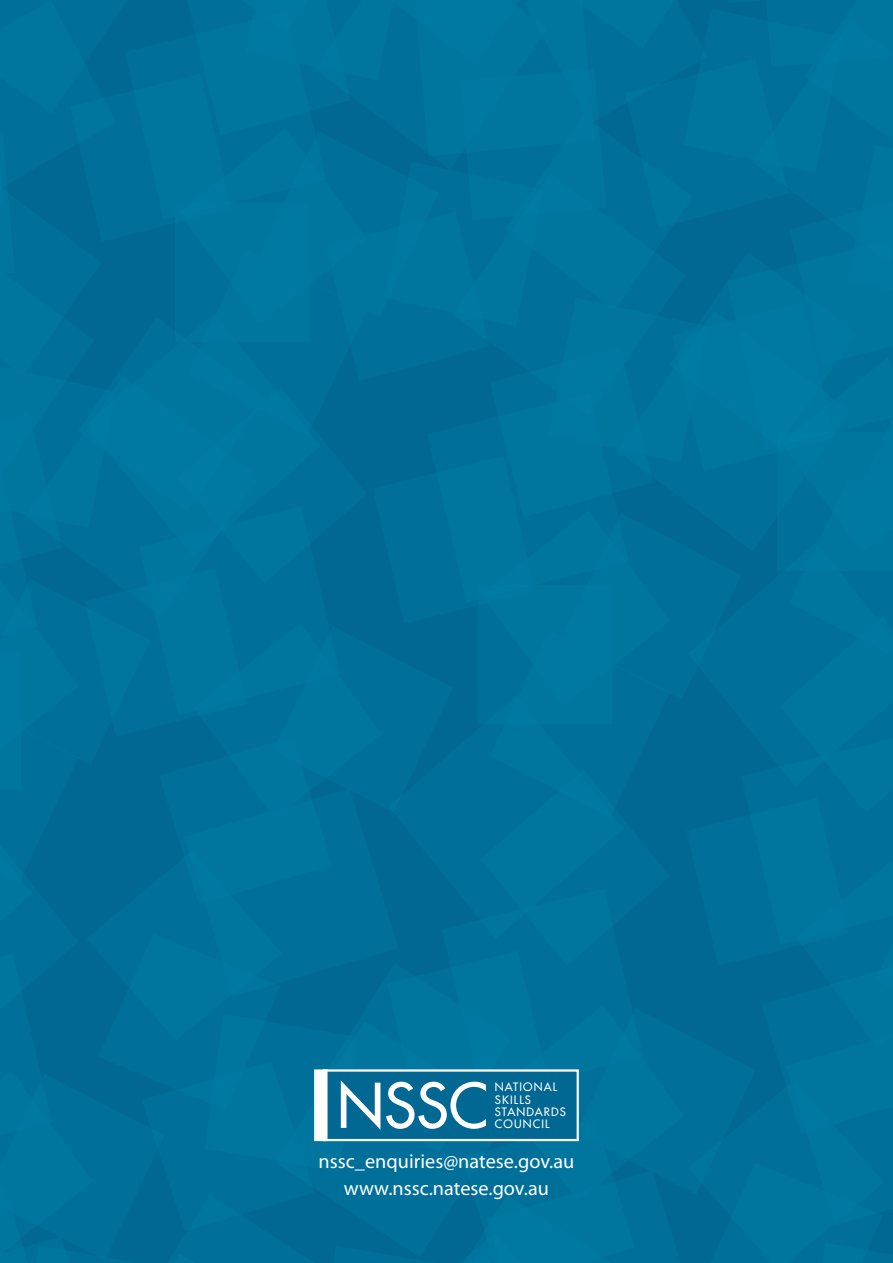
<style>
.page{position:relative;width:893px;height:1263px;background:#fff}
.page>*{position:absolute;margin:0;border:0;box-sizing:border-box;transform-origin:0 0}
.t1{font:500 60px "Futura LT Pro";color:#fff}
.Body{font:20.25px "Myriad Pro";color:#fff}
.t2{font:500 11.4px "Futura LT Pro";letter-spacing:.1em;color:#fff}
</style>
<div class="page">
<img style="left:0;top:0;width:893px;height:1263px">
<svg style="left:313px;top:1068px;width:267px;height:74px;background:#1d799f"></svg>
<p class="t1" style="left:337px;top:1061px;width:153px">NSSC</p>
<p class="t2" style="left:495px;top:1079px;width:64px">NATIONAL</p>
<p class="t2" style="left:495px;top:1091px;width:37px">SKILLS</p>
<p class="t2" style="left:495px;top:1103px;width:73px">STANDARDS</p>
<p class="t2" style="left:495px;top:1115px;width:56px">COUNCIL</p>
<p class="Body" style="left:319px;top:1149px;width:257px">nssc_enquiries@natese.gov.au</p>
<p class="Body" style="left:344px;top:1175px;width:207px">www.nssc.natese.gov.au</p>
</div>
